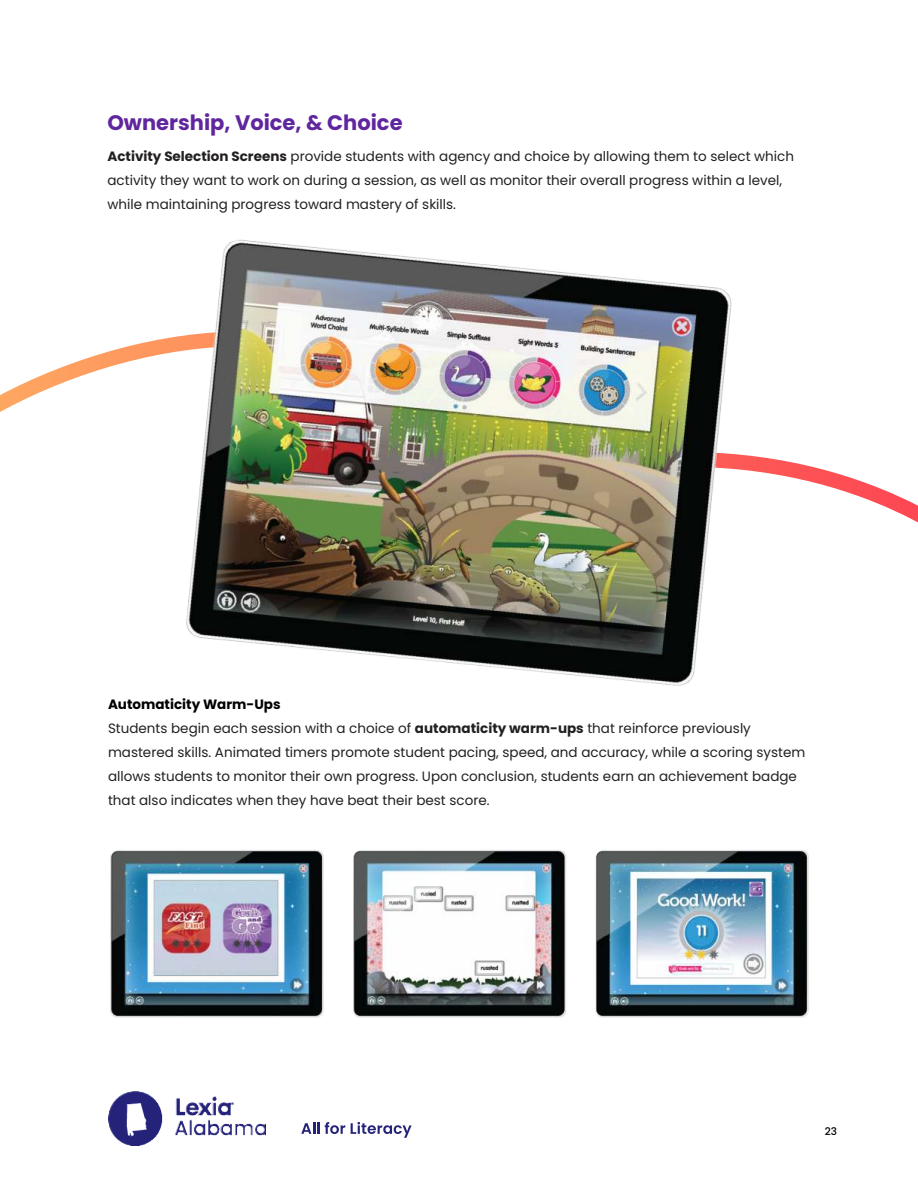
<style>
.page{position:relative;width:918px;height:1188px;background:#fff}
.page>*{position:absolute;margin:0;border:0;box-sizing:border-box;transform-origin:0 0}
.t1{font:700 21px "Poppins";color:#60269e}
.t2{font:13.5px/24px "Poppins";color:#221f1f}
.t3{font:500 10.5px "Poppins";color:#000}
.s1{font-weight:700}
.s2{font-weight:700;color:#000}
</style>
<div class="page">
<img style="left:108px;top:1091px;width:158px;height:54px">
<svg style="left:301px;top:1123px;width:18px;height:11px"></svg>
<svg style="left:325px;top:1122px;width:20px;height:12px"></svg>
<svg style="left:351px;top:1122px;width:61px;height:16px"></svg>
<svg style="left:0;top:336px;width:918px;height:187px"></svg>
<img style="left:179px;top:239px;width:560px;height:447px">
<img style="left:110px;top:850px;width:699px;height:168px">
<h1 class="t1" style="left:107px;top:110px;width:297px">Ownership, Voice, &amp; Choice</h1>
<p class="t2" style="left:107px;top:144px;width:688px"><span class="s1">Activity Selection Screens</span> provide students with agency and choice by allowing them to select which activity they want to work on during a session, as well as monitor their overall progress within a level, while maintaining progress toward mastery of skills.</p>
<p class="t2" style="left:108px;top:692px;width:699px"><span class="s2">Automaticity Warm-Ups<br></span>Students begin each session with a choice of <span class="s1">automaticity warm-ups</span> that reinforce previously mastered skills. Animated timers promote student pacing, speed, and accuracy, while a scoring system allows students to monitor their own progress. Upon conclusion, students earn an achievement badge that also indicates when they have beat their best score.</p>
<p class="t3" style="left:825px;top:1127px;width:14px">23</p>
</div>
